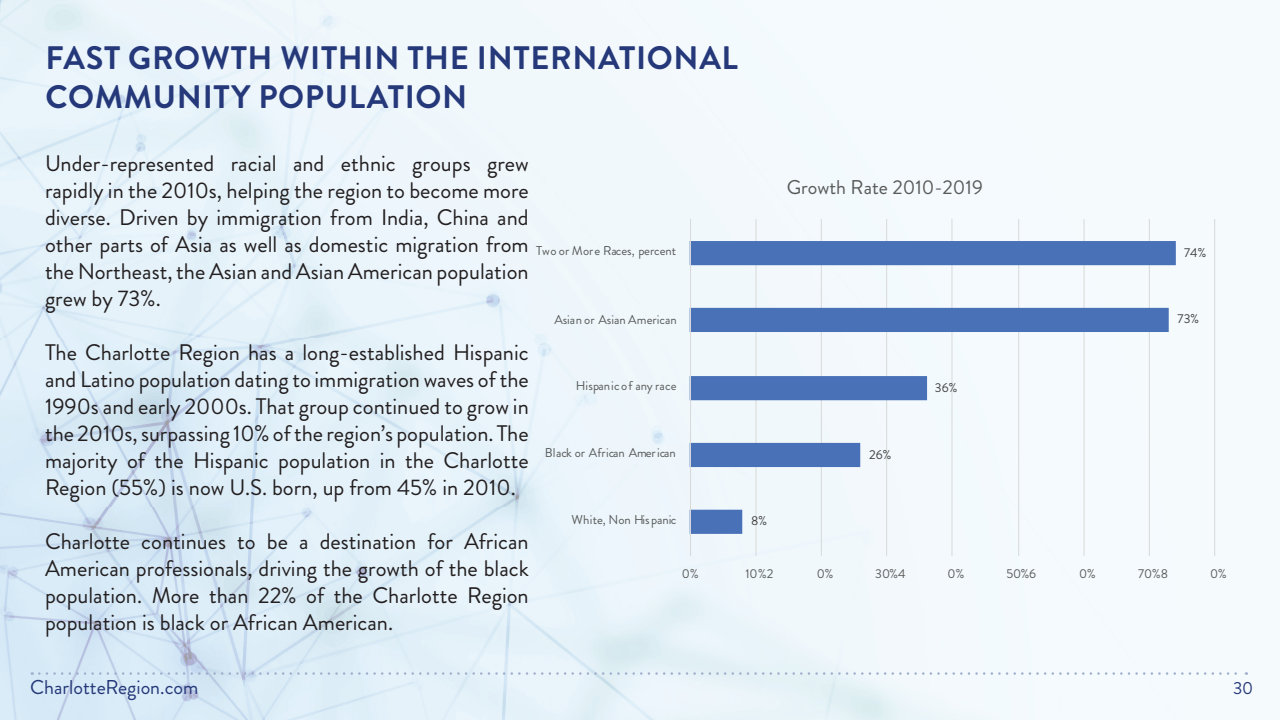
<style>
.page{position:relative;width:1280px;height:720px;background:#fff}
.page>*{position:absolute;margin:0;border:0;box-sizing:border-box;transform-origin:0 0}
.t1{font:700 32.5px/39px "Brandon Grotesque";letter-spacing:.02em;color:#253879}
.t2{font:22.5px/27px "Brandon Grotesque";color:#231f20;text-align:justify}
.t3{font:20px "Brandon Grotesque";color:#253879}
.t4{font:19.88px "Brandon Grotesque";color:#595a59}
.t5{font:17.5px "Brandon Grotesque";color:#253879}
.t6{font:12.75px "Brandon Grotesque";color:#595a59}
.t7{font:12.75px "Brandon Grotesque";color:#3f3f3f}
</style>
<div class="page">
<img style="left:0;top:0;width:1249px;height:720px">
<svg style="left:39px;top:672px;width:1208px;height:3px"></svg>
<hr style="left:1214px;top:219px;width:1px;height:337px;background:#d8d9d8">
<hr style="left:1149px;top:219px;width:1px;height:337px;background:#d8d9d8">
<hr style="left:1084px;top:219px;width:1px;height:337px;background:#d8d9d8">
<hr style="left:1018px;top:219px;width:1px;height:337px;background:#d8d9d8">
<hr style="left:952px;top:219px;width:1px;height:337px;background:#d8d9d8">
<hr style="left:886px;top:219px;width:1px;height:337px;background:#d8d9d8">
<hr style="left:821px;top:219px;width:1px;height:337px;background:#d8d9d8">
<hr style="left:756px;top:219px;width:1px;height:337px;background:#d8d9d8">
<svg style="left:691px;top:241px;width:485px;height:293px;fill:#f2f8fc"></svg>
<hr style="left:690px;top:219px;width:1px;height:337px;background:#d8d9d8">
<h1 class="t1" style="left:45px;top:39px;width:694px">FAST GROWTH WITHIN THE INTERNATIONAL<br>COMMUNITY POPULATION</h1>
<p class="t2" style="left:45px;top:150px;width:485px">Under-represented racial and ethnic groups grew rapidly in the 2010s, helping the region to become more diverse. Driven by immigration from India, China and other parts of Asia as well as domestic migration from the Northeast, the Asian and Asian American population grew by 73%.</p>
<p class="t2" style="left:45px;top:339px;width:485px">The Charlotte Region has a long-established Hispanic and Latino population dating to immigration waves of the 1990s and early 2000s. That group continued to grow in the 2010s, surpassing 10% of the region’s population. The majority of the Hispanic population in the Charlotte Region (55%) is now U.S. born, up from 45% in 2010.</p>
<p class="t2" style="left:45px;top:528px;width:485px">Charlotte continues to be a destination for African American professionals, driving the growth of the black population. More than 22% of the Charlotte Region population is black or African American.</p>
<p class="t4" style="left:787px;top:174px;width:198px">Growth Rate 2010-2019</p>
<p class="t6" style="left:536px;top:242px;width:142px">Two or More Races, percent</p>
<p class="t7" style="left:1184px;top:244px;width:24px">74%</p>
<p class="t7" style="left:1178px;top:310px;width:23px">73%</p>
<p class="t6" style="left:554px;top:310px;width:124px">Asian or Asian American</p>
<p class="t6" style="left:576px;top:377px;width:102px">Hispanic of any race</p>
<p class="t7" style="left:935px;top:379px;width:24px">36%</p>
<p class="t6" style="left:545px;top:444px;width:133px">Black or African American</p>
<p class="t7" style="left:869px;top:445px;width:24px">26%</p>
<p class="t6" style="left:572px;top:511px;width:107px">White, Non Hispanic</p>
<p class="t7" style="left:751px;top:512px;width:17px">8%</p>
<p class="t6" style="left:682px;top:565px;width:18px">0%</p>
<p class="t6" style="left:745px;top:565px;width:30px">10%2</p>
<p class="t6" style="left:817px;top:565px;width:18px">0%</p>
<p class="t6" style="left:875px;top:565px;width:32px">30%4</p>
<p class="t6" style="left:948px;top:565px;width:18px">0%</p>
<p class="t6" style="left:1006px;top:565px;width:31px">50%6</p>
<p class="t6" style="left:1079px;top:565px;width:18px">0%</p>
<p class="t6" style="left:1138px;top:565px;width:32px">70%8</p>
<p class="t6" style="left:1210px;top:565px;width:18px">0%</p>
<p class="t3" style="left:30px;top:673px;width:170px">CharlotteRegion.com</p>
<p class="t5" style="left:1233px;top:676px;width:22px">30</p>
</div>
